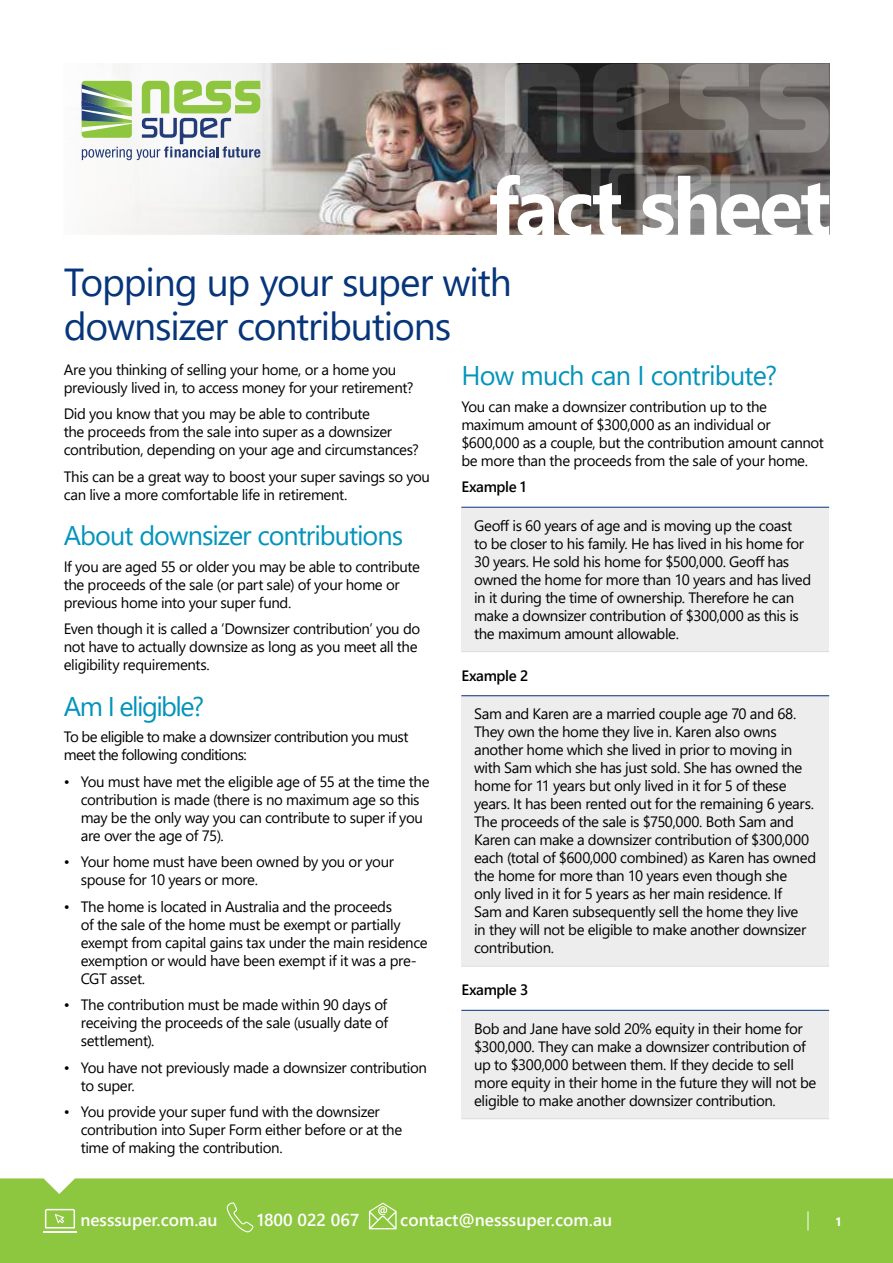
<style>
.page{position:relative;width:893px;height:1263px;background:#fff}
.page>*{position:absolute;margin:0;border:0;box-sizing:border-box;transform-origin:0 0}
.t1{font:39px/43.5px "Segoe UI";letter-spacing:-.03em;color:#06357a}
.t2{font:27px "Segoe UI";letter-spacing:-.035em;color:#0394bb}
.t3{font:27px "Segoe UI";letter-spacing:-.055em;color:#0394bb}
.t4{font:600 17.25px "Segoe UI";color:#fff}
.t5{font:15px/18px "Segoe UI";letter-spacing:-.025em;color:#000}
.t6{font:600 15px "Segoe UI";letter-spacing:-.025em;color:#000}
.t7{font:700 12px "Segoe UI";color:#fff}
</style>
<div class="page">
<div style="left:461px;top:507px;width:368px;height:145px;background:#eeeded"></div>
<hr style="left:461px;top:507px;width:368px;height:1px;background:#06357a">
<hr style="left:461px;top:651px;width:368px;height:1px;background:#dcddde">
<div style="left:461px;top:696px;width:368px;height:270px;background:#eeeded"></div>
<hr style="left:461px;top:695px;width:368px;height:1px;background:#06357a">
<hr style="left:461px;top:966px;width:368px;height:1px;background:#dcddde">
<div style="left:461px;top:1010px;width:368px;height:109px;background:#eeeded"></div>
<hr style="left:461px;top:1010px;width:368px;height:1px;background:#06357a">
<hr style="left:461px;top:1118px;width:368px;height:1px;background:#dcddde">
<div style="left:0;top:1178px;width:893px;height:85px;background:#8dc63f"></div>
<svg style="left:808px;top:1211px;width:1px;height:19px"></svg>
<hr style="left:43px;top:1231px;width:34px;height:1px;background:#fff">
<svg style="left:45px;top:1209px;width:30px;height:19px"></svg>
<svg style="left:227px;top:1202px;width:26px;height:30px"></svg>
<svg style="left:369px;top:1203px;width:28px;height:26px"></svg>
<img style="left:81px;top:64px;width:748px;height:171px">
<svg style="left:505px;top:64px;width:75px;height:89px;background:#545453"></svg>
<svg style="left:593px;top:64px;width:156px;height:89px;background:#645f5b"></svg>
<svg style="left:760px;top:64px;width:69px;height:89px;background:#807c79"></svg>
<svg style="left:490px;top:165px;width:339px;height:70px"></svg>
<svg style="left:82px;top:81px;width:178px;height:79px"></svg>
<h1 class="t1" style="left:64px;top:257px;width:450px">Topping up your super with downsizer contributions</h1>
<p class="t5" style="left:64px;top:359px;width:351px">Are you thinking of selling your home, or a home you previously lived in, to access money for your retirement?</p>
<p class="t5" style="left:64px;top:404px;width:357px">Did you know that you may be able to contribute<br>the proceeds from the sale into super as a downsizer contribution, depending on your age and circumstances?</p>
<p class="t5" style="left:64px;top:466px;width:368px">This can be a great way to boost your super savings so you can live a more comfortable life in retirement.</p>
<h2 class="t2" style="left:64px;top:510px;width:341px">About downsizer contributions</h2>
<p class="t5" style="left:64px;top:556px;width:358px">If you are aged 55 or older you may be able to contribute the proceeds of the sale (or part sale) of your home or previous home into your super fund.</p>
<p class="t5" style="left:64px;top:619px;width:358px">Even though it is called a ‘Downsizer contribution’ you do not have to actually downsize as long as you meet all the eligibility requirements.</p>
<h2 class="t3" style="left:64px;top:681px;width:142px">Am I eligible?</h2>
<p class="t5" style="left:64px;top:727px;width:346px">To be eligible to make a downsizer contribution you must meet the following conditions:</p>
<p class="t5" style="left:81px;top:771px;width:350px;text-indent:-17px">• You must have met the eligible age of 55 at the time the contribution is made (there is no maximum age so this may be the only way you can contribute to super if you are over the age of 75).</p>
<p class="t5" style="left:81px;top:852px;width:315px;text-indent:-17px">• Your home must have been owned by you or your spouse for 10 years or more.</p>
<p class="t5" style="left:81px;top:896px;width:348px;text-indent:-17px">• The home is located in Australia and the proceeds<br>of the sale of the home must be exempt or partially exempt from capital gains tax under the main residence exemption or would have been exempt if it was a pre-CGT asset.</p>
<p class="t5" style="left:81px;top:995px;width:309px;text-align:justify;text-indent:-17px">• The contribution must be made within 90 days of receiving the proceeds of the sale (usually date of settlement).</p>
<p class="t5" style="left:81px;top:1057px;width:348px;text-indent:-17px">• You have not previously made a downsizer contribution to super.</p>
<p class="t5" style="left:81px;top:1102px;width:323px;text-indent:-17px">• You provide your super fund with the downsizer contribution into Super Form either before or at the time of making the contribution.</p>
<h2 class="t2" style="left:461px;top:350px;width:317px">How much can I contribute?</h2>
<p class="t5" style="left:461px;top:396px;width:364px">You can make a downsizer contribution up to the maximum amount of $300,000 as an individual or $600,000 as a couple, but the contribution amount cannot be more than the proceeds from the sale of your home.</p>
<p class="t6" style="left:461px;top:473px;width:66px">Example 1</p>
<p class="t5" style="left:474px;top:515px;width:339px">Geoff is 60 years of age and is moving up the coast<br>to be closer to his family. He has lived in his home for 30 years. He sold his home for $500,000. Geoff has owned the home for more than 10 years and has lived in it during the time of ownership. Therefore he can make a downsizer contribution of $300,000 as this is the maximum amount allowable.</p>
<p class="t6" style="left:461px;top:661px;width:68px">Example 2</p>
<p class="t5" style="left:474px;top:704px;width:344px">Sam and Karen are a married couple age 70 and 68.<br>They own the home they live in. Karen also owns another home which she lived in prior to moving in with Sam which she has just sold. She has owned the home for 11 years but only lived in it for 5 of these years. It has been rented out for the remaining 6 years.<br>The proceeds of the sale is $750,000. Both Sam and Karen can make a downsizer contribution of $300,000 each (total of $600,000 combined) as Karen has owned the home for more than 10 years even though she only lived in it for 5 years as her main residence. If<br>Sam and Karen subsequently sell the home they live<br>in they will not be eligible to make another downsizer contribution.</p>
<p class="t6" style="left:461px;top:976px;width:68px">Example 3</p>
<p class="t5" style="left:474px;top:1018px;width:344px">Bob and Jane have sold 20% equity in their home for $300,000. They can make a downsizer contribution of up to $300,000 between them. If they decide to sell more equity in their home in the future they will not be eligible to make another downsizer contribution.</p>
<p class="t4" style="left:80px;top:1204px;width:139px">nesssuper.com.au</p>
<p class="t4" style="left:257px;top:1204px;width:104px">1800 022 067</p>
<p class="t4" style="left:400px;top:1204px;width:213px">contact@nesssuper.com.au</p>
<p class="t7" style="left:835px;top:1210px;width:8px">1</p>
</div>
